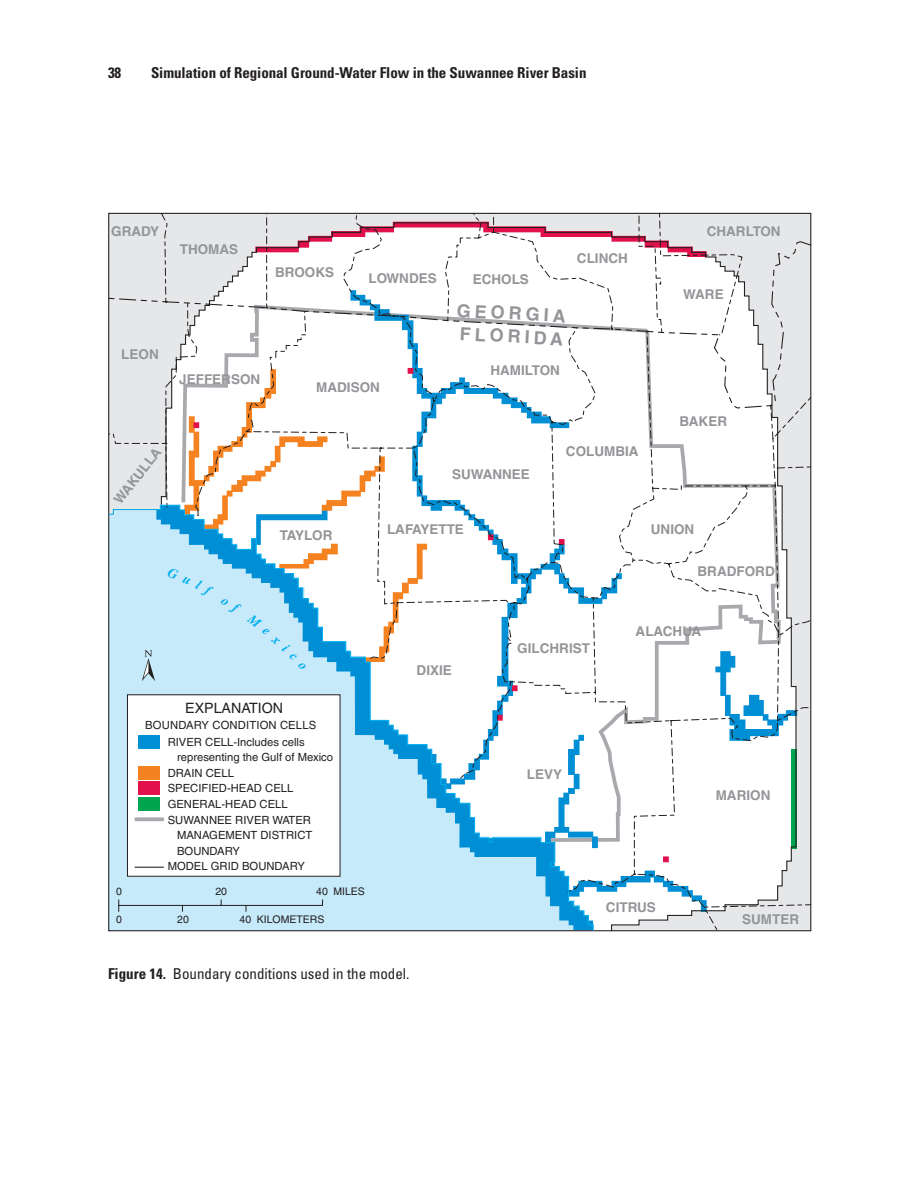
<style>
.page{position:relative;width:918px;height:1188px;background:#fff}
.page>*{position:absolute;margin:0;border:0;box-sizing:border-box;transform-origin:0 0}
.t1{font:700 18px/23.1px "Helvetica";color:#939598}
.t2{font:700 condensed 15px "Univers";letter-spacing:-.005em;color:#231f20}
.FigureCaption{font:condensed 15px "Univers";color:#231f20}
.t3{font:14.25px "Helvetica";color:#231f20}
.t4{font:700 13.5px "Helvetica";color:#939598}
.t5{font:11.25px "Helvetica";color:#231f20}
.t6{font:10.5px "Helvetica";color:#231f20}
.s1{font-weight:700}
</style>
<div class="page">
<svg style="left:108px;top:212px;width:704px;height:720px"></svg>
<svg style="left:108px;top:504px;width:486px;height:428px"></svg>
<svg style="left:142px;top:650px;width:13px;height:31px"></svg>
<hr style="left:119px;top:905px;width:204px;height:1px;background:#231f20">
<svg style="left:118px;top:900px;width:1px;height:12px"></svg>
<div style="left:127px;top:695px;width:213px;height:181px;background:#fff"></div>
<div style="left:127px;top:694px;width:213px;height:183px;border:1px solid #231f20"></div>
<div style="left:138px;top:735px;width:22px;height:14px;background:#008fd5"></div>
<div style="left:138px;top:766px;width:22px;height:13px;background:#f58220"></div>
<div style="left:138px;top:782px;width:22px;height:13px;background:#e2114c"></div>
<div style="left:138px;top:798px;width:22px;height:13px;background:#00a54f"></div>
<svg style="left:135px;top:817px;width:29px;height:4px"></svg>
<svg style="left:135px;top:867px;width:29px;height:1px"></svg>
<svg style="left:167px;top:567px;width:47px;height:31px"></svg>
<svg style="left:220px;top:597px;width:87px;height:74px;background:#b6e2f7"></svg>
<h2 class="t2" style="left:108px;top:63px;width:8px">38</h2>
<h2 class="t2" style="left:151px;top:63px;width:437px">Simulation of Regional Ground-Water Flow in the Suwannee River Basin</h2>
<p class="t4" style="left:111px;top:223px;width:49px">GRADY</p>
<p class="t4" style="left:121px;top:346px;width:39px">LEON</p>
<p class="t4" style="left:110px;top:497px;width:69px;rotate:-52deg">WAKULLA</p>
<p class="t4" style="left:180px;top:241px;width:60px">THOMAS</p>
<p class="t4" style="left:179px;top:371px;width:83px">JEFFERSON</p>
<p class="t4" style="left:275px;top:264px;width:60px">BROOKS</p>
<p class="t4" style="left:368px;top:270px;width:70px">LOWNDES</p>
<p class="t4" style="left:473px;top:271px;width:58px">ECHOLS</p>
<p class="t1" style="left:458px;top:298px;width:110px;rotate:3deg">GEORGIA<br>FLORIDA</p>
<p class="t4" style="left:490px;top:362px;width:71px">HAMILTON</p>
<p class="t4" style="left:316px;top:379px;width:65px">MADISON</p>
<p class="t4" style="left:577px;top:250px;width:52px">CLINCH</p>
<p class="t4" style="left:452px;top:466px;width:79px">SUWANNEE</p>
<p class="t4" style="left:566px;top:443px;width:74px">COLUMBIA</p>
<p class="t4" style="left:707px;top:223px;width:75px">CHARLTON</p>
<p class="t4" style="left:683px;top:286px;width:42px">WARE</p>
<p class="t4" style="left:680px;top:413px;width:49px">BAKER</p>
<p class="t4" style="left:280px;top:527px;width:54px">TAYLOR</p>
<p class="t4" style="left:387px;top:521px;width:78px">LAFAYETTE</p>
<p class="t4" style="left:651px;top:521px;width:45px">UNION</p>
<p class="t4" style="left:698px;top:563px;width:79px">BRADFORD</p>
<p class="t3" style="left:185px;top:700px;width:100px">EXPLANATION</p>
<p class="t5" style="left:145px;top:719px;width:173px">BOUNDARY CONDITION CELLS</p>
<p class="t5" style="left:168px;top:735px;width:138px">RIVER CELL-Includes cells</p>
<p class="t5" style="left:177px;top:751px;width:157px">representing the Gulf of Mexico</p>
<p class="t5" style="left:168px;top:766px;width:68px">DRAIN CELL</p>
<p class="t5" style="left:168px;top:782px;width:127px">SPECIFIED-HEAD CELL</p>
<p class="t5" style="left:168px;top:797px;width:122px">GENERAL-HEAD CELL</p>
<p class="t5" style="left:168px;top:813px;width:145px">SUWANNEE RIVER WATER</p>
<p class="t5" style="left:177px;top:829px;width:137px">MANAGEMENT DISTRICT</p>
<p class="t5" style="left:177px;top:844px;width:64px">BOUNDARY</p>
<p class="t5" style="left:168px;top:860px;width:139px">MODEL GRID BOUNDARY</p>
<p class="t6" style="left:116px;top:886px;width:7px">0</p>
<p class="t6" style="left:215px;top:886px;width:13px">20</p>
<p class="t6" style="left:316px;top:886px;width:50px">40 MILES</p>
<p class="t6" style="left:116px;top:914px;width:7px">0</p>
<p class="t6" style="left:177px;top:914px;width:13px">20</p>
<p class="t6" style="left:240px;top:914px;width:86px">40 KILOMETERS</p>
<p class="t4" style="left:417px;top:662px;width:37px">DIXIE</p>
<p class="FigureCaption" style="left:108px;top:965px;width:303px"><span class="s1">Figure 14.</span> Boundary conditions used in the model.</p>
<p class="t4" style="left:517px;top:640px;width:74px">GILCHRIST</p>
<p class="t4" style="left:636px;top:623px;width:67px">ALACHUA</p>
<p class="t4" style="left:527px;top:766px;width:37px">LEVY</p>
<p class="t4" style="left:606px;top:899px;width:51px">CITRUS</p>
<p class="t4" style="left:716px;top:787px;width:56px">MARION</p>
<p class="t4" style="left:742px;top:911px;width:58px">SUMTER</p>
</div>
